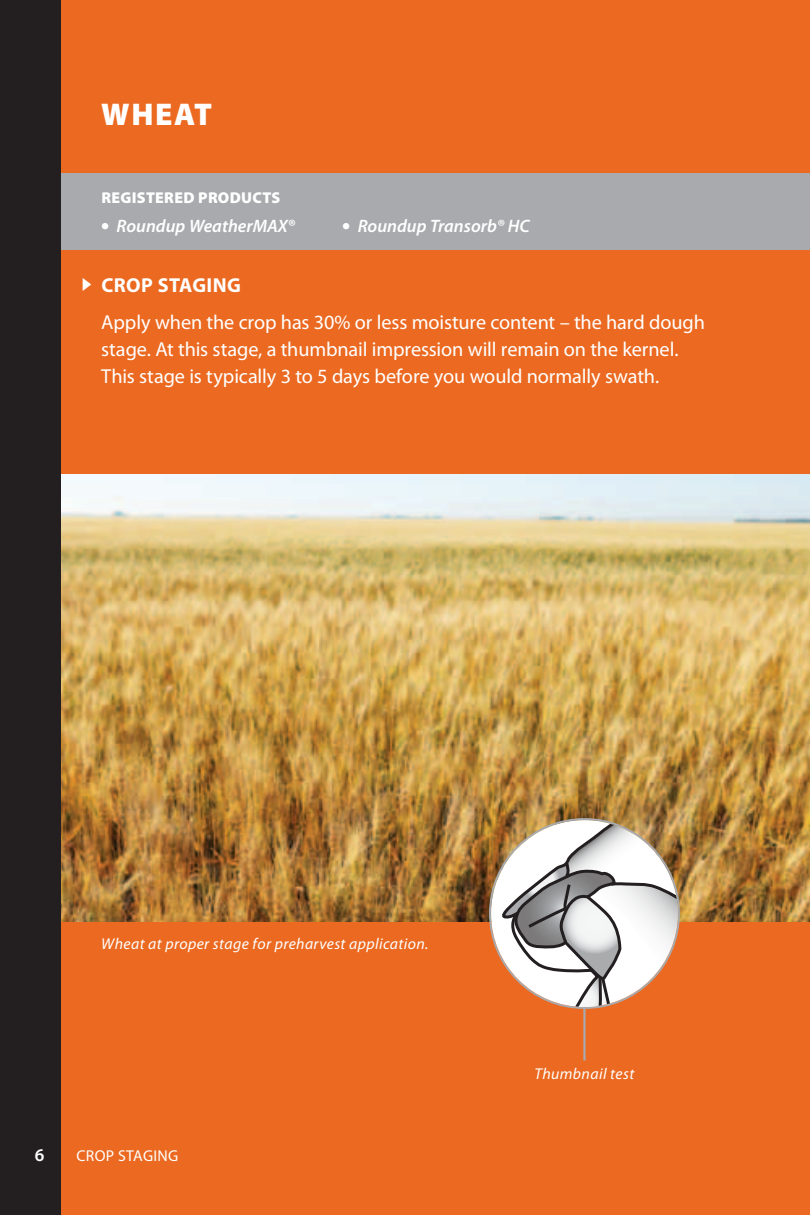
<style>
.page{position:relative;width:810px;height:1215px;background:#eb6920}
.page>*{position:absolute;margin:0;border:0;box-sizing:border-box;transform-origin:0 0}
.t1{font:900 31.5px "Myriad Pro";letter-spacing:.05em;color:#fff}
.t2{font:20.25px/27px "Myriad Pro";letter-spacing:-.005em;color:#fff}
.t3{font:700 20.25px "Myriad Pro";letter-spacing:.02em;color:#fff}
.t4{font:italic 600 18px "Myriad Pro";color:#fff}
.t5{font:600 18px "Myriad Pro";color:#fff}
.t6{font:italic 15.75px "Myriad Pro";letter-spacing:.025em;color:#fff}
.t7{font:900 15.75px "Myriad Pro";letter-spacing:.02em;color:#fff}
.t8{font:15.75px "Myriad Pro";letter-spacing:.02em;color:#fff}
.s1{font-weight:900;font-style:normal;font-size:22.5px}
</style>
<div class="page">
<img style="left:61px;top:474px;width:749px;height:447px">
<svg style="left:499px;top:820px;width:179px;height:187px;background:#d0c1b6"></svg>
<hr style="left:583px;top:1008px;width:3px;height:53px;background:#a8aaad">
<div style="left:21px;top:173px;width:789px;height:76px;background:#a8aaad"></div>
<div style="left:0;top:0;width:61px;height:1215px;background:#231f20"></div>
<h1 class="t1" style="left:101px;top:96px;width:112px">WHEAT</h1>
<p class="t7" style="left:101px;top:189px;width:55px">REGISTERE</p>
<p class="t7" style="left:183px;top:189px;width:99px">D PRODUCTS</p>
<p class="t4" style="left:101px;top:217px;width:195px"><span class="s1">•</span> Roundup WeatherMAX®</p>
<p class="t4" style="left:342px;top:217px;width:189px"><span class="s1">•</span> Roundup Transorb® HC</p>
<p class="t3" style="left:101px;top:274px;width:141px">CROP STAGING</p>
<p class="t2" style="left:101px;top:309px;width:605px">Apply when the crop has 30% or less moisture content – the hard dough stage. At this stage, a thumbnail impression will remain on the kernel.<br>This stage is typically 3 to 5 days before you would normally swath.</p>
<p class="t6" style="left:101px;top:935px;width:329px">Wheat at proper stage for preharvest application.</p>
<p class="t5" style="left:35px;top:1145px;width:11px">6</p>
<p class="t8" style="left:76px;top:1147px;width:103px">CROP STAGING</p>
<p class="t6" style="left:535px;top:1065px;width:101px">Thumbnail test</p>
</div>
